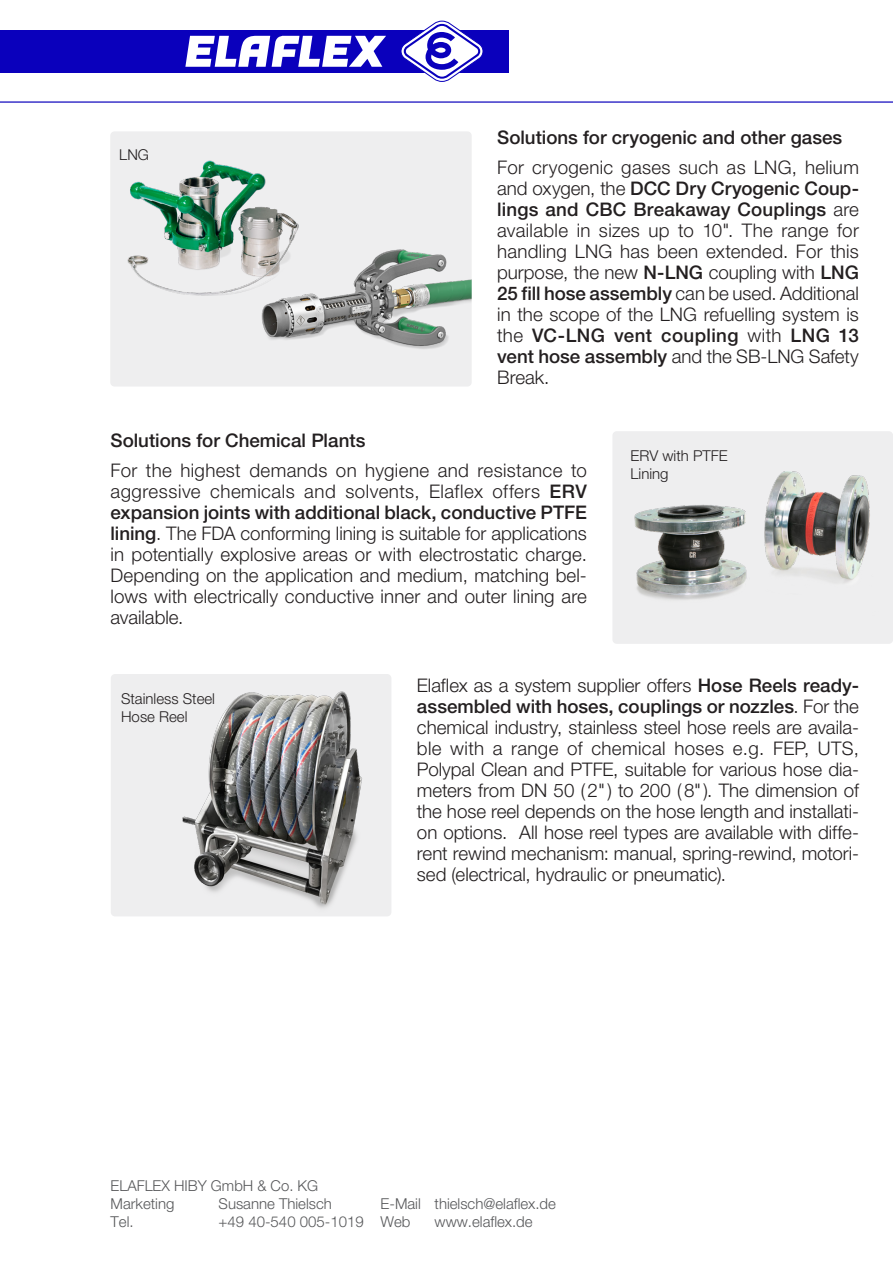
<style>
.page{position:relative;width:893px;height:1263px;background:#fff}
.page>*{position:absolute;margin:0;border:0;box-sizing:border-box;transform-origin:0 0}
.t1{font:300 18.75px/21px "Helvetica Neue LTW1 G";color:#231f20;text-align:justify}
.t2{font:500 18.75px "Helvetica Neue LTW1 G";color:#231f20}
.t3{font:300 15px "Helvetica Neue LTW1 G";color:#57585a}
.t4{font:300 15px/18px "Helvetica Neue LTW1 G";color:#231f20}
.s1{font-weight:500}
</style>
<div class="page">
<hr style="left:0;top:101px;width:893px;height:2px;background:#0a00bc">
<div style="left:0;top:30px;width:508px;height:43px;background:#0a00bc"></div>
<svg style="left:401px;top:21px;width:82px;height:61px"></svg>
<svg style="left:185px;top:35px;width:201px;height:32px"></svg>
<div style="left:110px;top:131px;width:362px;height:256px;background:#eeeeef;border-radius:4px"></div>
<img style="left:110px;top:160px;width:362px;height:227px">
<div style="left:612px;top:431px;width:281px;height:213px;background:#eeeeef;border-radius:4px"></div>
<img style="left:612px;top:431px;width:258px;height:169px">
<div style="left:111px;top:674px;width:280px;height:242px;background:#eeeeef;border-radius:4px"></div>
<img style="left:182px;top:691px;width:208px;height:225px">
<p class="t4" style="left:119px;top:145px;width:31px">LNG</p>
<p class="t2" style="left:497px;top:126px;width:347px">Solutions for cryogenic and other gases</p>
<p class="t1" style="left:497px;top:157px;width:363px">For cryogenic gases such as LNG, helium and oxygen, the <span class="s1">DCC Dry Cryogenic Coup&shy;lings and CBC Breakaway Couplings</span> are available in sizes up to 10". The range for handling LNG has been extended. For this purpose, the new <span class="s1">N-LNG</span> coupling with <span class="s1">LNG 25 fill hose assembly</span> can be used. Additional in the scope of the LNG refuelling system is the <span class="s1">VC-LNG vent coupling</span> with <span class="s1">LNG 13 vent hose assembly</span> and the SB-LNG Safety Break.</p>
<p class="t2" style="left:111px;top:429px;width:256px">Solutions for Chemical Plants</p>
<p class="t1" style="left:111px;top:460px;width:478px">For the highest demands on hygiene and resistance to aggressive chemicals and solvents, Elaflex offers <span class="s1">ERV expansion joints with additional black, conductive PTFE lining</span>. The FDA conforming lining is suitable for applications in potentially explosive areas or with electrostatic charge.<br>Depending on the application and medium, matching bel&shy;lows with electrically conductive inner and outer lining are available.</p>
<p class="t4" style="left:630px;top:446px;width:99px">ERV with PTFE<br>Lining</p>
<p class="t4" style="left:121px;top:689px;width:95px">Stainless Steel<br>Hose Reel</p>
<p class="t1" style="left:417px;top:674px;width:443px">Elaflex as a system supplier offers <span class="s1">Hose Reels ready&shy;assembled with hoses, couplings or nozzles</span>. For the chemical industry, stainless steel hose reels are availa&shy;ble with a range of chemical hoses e.g. FEP, UTS, Polypal Clean and PTFE, suitable for various hose dia&shy;meters from DN 50 (2") to 200 (8"). The dimension of the hose reel depends on the hose length and installati&shy;on options. All hose reel types are available with diffe&shy;rent rewind mechanism: manual, spring-rewind, motori&shy;sed (electrical, hydraulic or pneumatic).</p>
<p class="t3" style="left:111px;top:1176px;width:209px">ELAFLEX HIBY GmbH &amp; Co. KG</p>
<p class="t3" style="left:111px;top:1194px;width:65px">Marketing</p>
<p class="t3" style="left:219px;top:1194px;width:115px">Susanne Thielsch</p>
<p class="t3" style="left:381px;top:1194px;width:177px">E-Mail thielsch@elaflex.de</p>
<p class="t3" style="left:111px;top:1212px;width:25px">Tel.</p>
<p class="t3" style="left:219px;top:1212px;width:193px">+49 40-540 005-1019 Web</p>
<p class="t3" style="left:435px;top:1212px;width:100px">www.elaflex.de</p>
</div>
